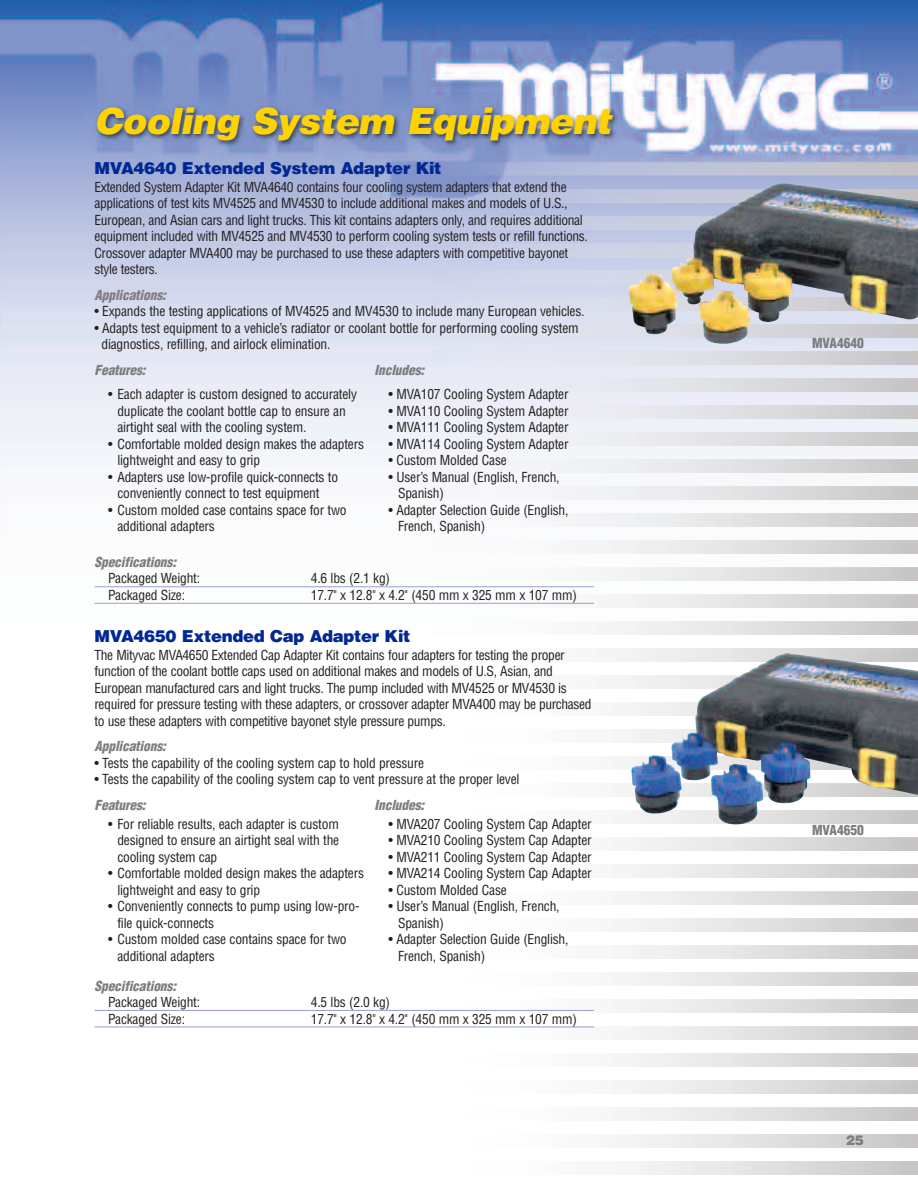
<style>
.page{position:relative;width:918px;height:1188px;background:#fff}
.page>*{position:absolute;margin:0;border:0;box-sizing:border-box;transform-origin:0 0}
.t1{font:italic 900 36px "Helvetica";letter-spacing:-.015em;color:#fed304}
.t2{font:900 16.5px "Helvetica";letter-spacing:-.02em;color:#002894}
.t3{font:condensed 13.5px/16.5px "Helvetica";letter-spacing:-.015em;color:#231f20}
.t4{font:italic 900 condensed 13.5px "Helvetica";letter-spacing:-.01em;color:#7e7d7f}
.t5{font:900 condensed 13.5px "Helvetica";color:#7e7d7f}
.t6{font:900 13.5px "Helvetica";color:#7e7d7f}
</style>
<div class="page">
<img style="left:0;top:0;width:918px;height:1121px">
<img style="left:432px;top:864px;width:486px;height:14px">
<img style="left:432px;top:891px;width:486px;height:13px">
<img style="left:432px;top:918px;width:486px;height:14px">
<img style="left:432px;top:945px;width:486px;height:13px">
<img style="left:432px;top:972px;width:486px;height:14px">
<img style="left:432px;top:999px;width:486px;height:13px">
<img style="left:432px;top:1026px;width:486px;height:14px">
<img style="left:432px;top:1053px;width:486px;height:13px">
<img style="left:432px;top:1080px;width:486px;height:14px">
<img style="left:432px;top:1107px;width:486px;height:13px">
<img style="left:432px;top:837px;width:486px;height:13px">
<img style="left:432px;top:810px;width:199px;height:14px">
<img style="left:432px;top:783px;width:199px;height:13px">
<img style="left:432px;top:756px;width:199px;height:14px">
<img style="left:432px;top:729px;width:199px;height:13px">
<img style="left:432px;top:702px;width:199px;height:14px">
<img style="left:432px;top:675px;width:199px;height:13px">
<img style="left:432px;top:648px;width:486px;height:14px">
<img style="left:432px;top:621px;width:486px;height:13px">
<img style="left:432px;top:594px;width:486px;height:14px">
<img style="left:432px;top:567px;width:486px;height:13px">
<img style="left:432px;top:540px;width:486px;height:14px">
<img style="left:432px;top:513px;width:486px;height:13px">
<img style="left:432px;top:486px;width:486px;height:14px">
<img style="left:432px;top:459px;width:486px;height:13px">
<img style="left:432px;top:432px;width:486px;height:14px">
<img style="left:432px;top:405px;width:486px;height:13px">
<img style="left:432px;top:378px;width:486px;height:14px">
<img style="left:432px;top:351px;width:486px;height:13px">
<div style="left:432px;top:324px;width:196px;height:14px;background:#dee2f0"></div>
<div style="left:432px;top:297px;width:196px;height:13px;background:#d9dded"></div>
<div style="left:432px;top:270px;width:196px;height:14px;background:#d2d7ea"></div>
<div style="left:432px;top:243px;width:196px;height:13px;background:#cad0e6"></div>
<img style="left:432px;top:216px;width:196px;height:14px">
<img style="left:432px;top:189px;width:196px;height:13px">
<img style="left:432px;top:162px;width:486px;height:14px">
<img style="left:86px;top:97px;width:793px;height:67px">
<img style="left:432px;top:162px;width:447px;height:2px">
<hr style="left:94px;top:1010px;width:500px;height:1px;background:#989fce">
<hr style="left:94px;top:1027px;width:500px;height:1px;background:#989fce">
<img style="left:628px;top:183px;width:290px;height:161px">
<img style="left:631px;top:653px;width:287px;height:172px">
<hr style="left:94px;top:586px;width:500px;height:1px;background:#989fce">
<hr style="left:94px;top:603px;width:500px;height:1px;background:#989fce">
<h1 class="t1" style="left:94px;top:100px;width:519px">Cooling System Equipment</h1>
<p class="t2" style="left:94px;top:159px;width:349px">MVA4640 Extended System Adapter Kit</p>
<p class="t3" style="left:94px;top:179px;width:495px">Extended System Adapter Kit MVA4640 contains four cooling system adapters that extend the applications of test kits MV4525 and MV4530 to include additional makes and models of U.S., European, and Asian cars and light trucks. This kit contains adapters only, and requires additional equipment included with MV4525 and MV4530 to perform cooling system tests or refill functions.<br>Crossover adapter MVA400 may be purchased to use these adapters with competitive bayonet style testers.</p>
<p class="t4" style="left:94px;top:287px;width:73px">Applications:</p>
<p class="t3" style="left:94px;top:303px;width:492px">• Expands the testing applications of MV4525 and MV4530 to include many European vehicles.</p>
<p class="t3" style="left:102px;top:320px;width:479px;text-indent:-7px">• Adapts test equipment to a vehicle’s radiator or coolant bottle for performing cooling system diagnostics, refilling, and airlock elimination.</p>
<p class="t4" style="left:94px;top:362px;width:53px">Features:</p>
<p class="t4" style="left:375px;top:362px;width:51px">Includes:</p>
<p class="t3" style="left:117px;top:386px;width:241px;text-indent:-9px">• Each adapter is custom designed to accurately duplicate the coolant bottle cap to ensure an airtight seal with the cooling system.</p>
<p class="t3" style="left:117px;top:436px;width:248px;text-indent:-9px">• Comfortable molded design makes the adapters lightweight and easy to grip</p>
<p class="t3" style="left:117px;top:469px;width:222px;text-indent:-9px">• Adapters use low-profile quick-connects to conveniently connect to test equipment</p>
<p class="t3" style="left:117px;top:502px;width:231px;text-indent:-9px">• Custom molded case contains space for two additional adapters</p>
<p class="t3" style="left:389px;top:386px;width:181px">• MVA107 Cooling System Adapter</p>
<p class="t3" style="left:389px;top:403px;width:181px">• MVA110 Cooling System Adapter</p>
<p class="t3" style="left:389px;top:419px;width:181px">• MVA111 Cooling System Adapter</p>
<p class="t3" style="left:389px;top:436px;width:181px">• MVA114 Cooling System Adapter</p>
<p class="t3" style="left:389px;top:452px;width:120px">• Custom Molded Case</p>
<p class="t3" style="left:398px;top:469px;width:163px;text-indent:-9px">• User’s Manual (English, French,<br>Spanish)</p>
<p class="t3" style="left:398px;top:502px;width:172px;text-indent:-9px">• Adapter Selection Guide (English,<br>French, Spanish)</p>
<p class="t4" style="left:94px;top:554px;width:83px">Specifications:</p>
<p class="t3" style="left:108px;top:570px;width:94px">Packaged Weight:</p>
<p class="t3" style="left:311px;top:570px;width:81px">4.6 lbs (2.1 kg)</p>
<p class="t3" style="left:108px;top:587px;width:79px">Packaged Size:</p>
<p class="t3" style="left:311px;top:587px;width:268px">17.7" x 12.8" x 4.2" (450 mm x 325 mm x 107 mm)</p>
<p class="t2" style="left:94px;top:626px;width:318px">MVA4650 Extended Cap Adapter Kit</p>
<p class="t3" style="left:94px;top:647px;width:499px">The Mityvac MVA4650 Extended Cap Adapter Kit contains four adapters for testing the proper function of the coolant bottle caps used on additional makes and models of U.S, Asian, and European manufactured cars and light trucks. The pump included with MV4525 or MV4530 is required for pressure testing with these adapters, or crossover adapter MVA400 may be purchased to use these adapters with competitive bayonet style pressure pumps.</p>
<p class="t4" style="left:94px;top:739px;width:73px">Applications:</p>
<p class="t3" style="left:94px;top:755px;width:331px">• Tests the capability of the cooling system cap to hold pressure</p>
<p class="t3" style="left:94px;top:771px;width:427px">• Tests the capability of the cooling system cap to vent pressure at the proper level</p>
<p class="t4" style="left:94px;top:797px;width:53px">Features:</p>
<p class="t4" style="left:375px;top:797px;width:51px">Includes:</p>
<p class="t3" style="left:117px;top:816px;width:223px;text-align:justify;text-indent:-9px">• For reliable results, each adapter is custom designed to ensure an airtight seal with the cooling system cap</p>
<p class="t3" style="left:117px;top:866px;width:248px;text-indent:-9px">• Comfortable molded design makes the adapters lightweight and easy to grip</p>
<p class="t3" style="left:117px;top:899px;width:244px;text-indent:-9px">• Conveniently connects to pump using low-pro&shy;file quick-connects</p>
<p class="t3" style="left:117px;top:932px;width:231px;text-indent:-9px">• Custom molded case contains space for two additional adapters</p>
<p class="t3" style="left:389px;top:816px;width:205px">• MVA207 Cooling System Cap Adapter</p>
<p class="t3" style="left:389px;top:833px;width:205px">• MVA210 Cooling System Cap Adapter</p>
<p class="t3" style="left:389px;top:849px;width:205px">• MVA211 Cooling System Cap Adapter</p>
<p class="t3" style="left:389px;top:866px;width:205px">• MVA214 Cooling System Cap Adapter</p>
<p class="t3" style="left:389px;top:882px;width:120px">• Custom Molded Case</p>
<p class="t3" style="left:398px;top:899px;width:163px;text-indent:-9px">• User’s Manual (English, French,<br>Spanish)</p>
<p class="t3" style="left:398px;top:932px;width:172px;text-indent:-9px">• Adapter Selection Guide (English,<br>French, Spanish)</p>
<p class="t4" style="left:94px;top:978px;width:83px">Specifications:</p>
<p class="t3" style="left:108px;top:994px;width:94px">Packaged Weight:</p>
<p class="t3" style="left:311px;top:994px;width:81px">4.5 lbs (2.0 kg)</p>
<p class="t3" style="left:108px;top:1011px;width:79px">Packaged Size:</p>
<p class="t3" style="left:311px;top:1011px;width:268px">17.7" x 12.8" x 4.2" (450 mm x 325 mm x 107 mm)</p>
<p class="t5" style="left:812px;top:336px;width:53px">MVA4640</p>
<p class="t5" style="left:812px;top:823px;width:53px">MVA4650</p>
<p class="t6" style="left:846px;top:1133px;width:20px">25</p>
</div>
